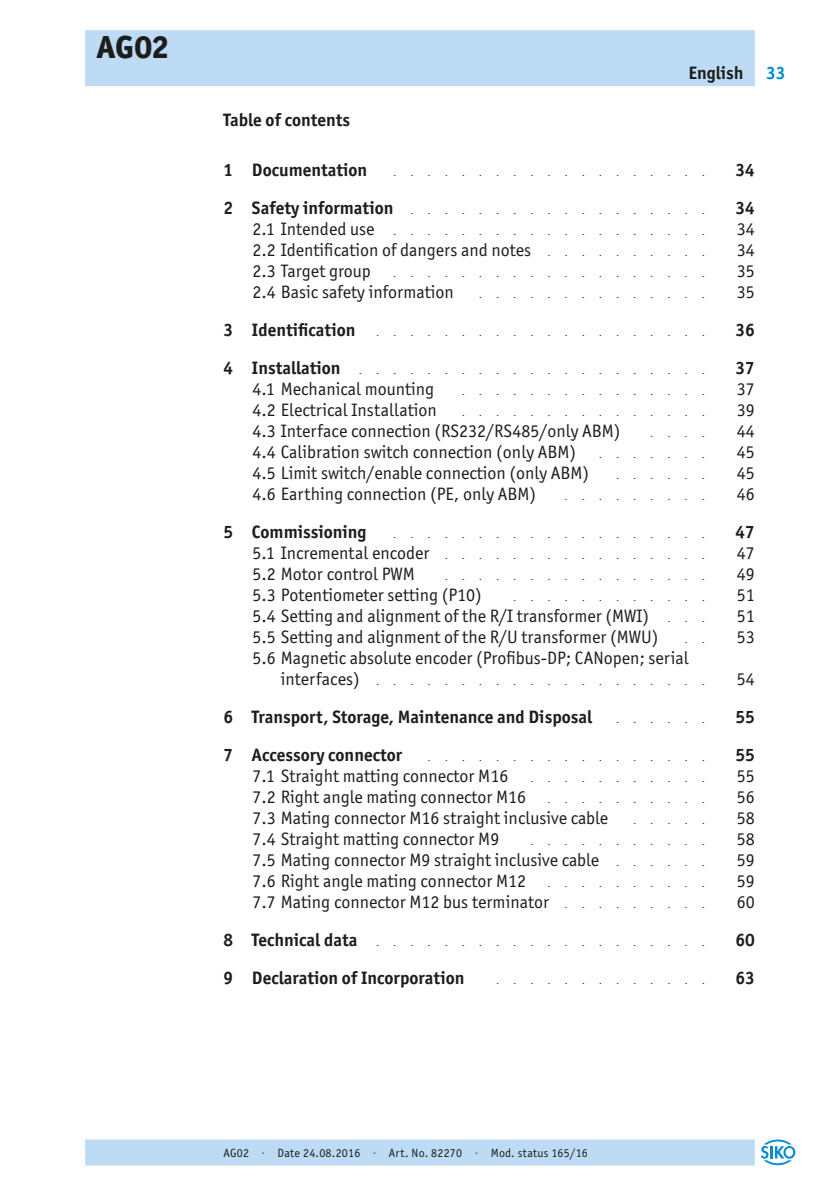
<style>
.page{position:relative;width:840px;height:1191px;background:#fff}
.page>*{position:absolute;margin:0;border:0;box-sizing:border-box;transform-origin:0 0}
._99__Kopf-Geraet_1-Z{font:800 32px "Officina Sans ITC Pro";color:#1d1d1b}
.t1{font:18px/21px "Officina Sans ITC Pro";color:#1d1d1b}
._01__Inhaltsverzeich{font:700 18px "Officina Sans ITC Pro";color:#1d1d1b}
._99__Kopf-Geraet_2-Z{font:700 18px "Officina Sans ITC Pro";color:#1d1d1b}
._99__Seitennummerier{font:700 18px "Officina Sans ITC Pro";color:#008bd2}
._99__Fuss{font:12px "Officina Sans ITC Pro";letter-spacing:.02em;color:#1d1d1b}
</style>
<div class="page">
<div style="left:85px;top:30px;width:669px;height:56px;background:#bddbf5"></div>
<div style="left:85px;top:1139px;width:669px;height:26px;background:#bddbf5"></div>
<svg style="left:761px;top:1139px;width:33px;height:26px"></svg>
<p class="_99__Kopf-Geraet_1-Z" style="left:96px;top:26px;width:73px">AG02</p>
<p class="_99__Kopf-Geraet_2-Z" style="left:688px;top:62px;width:57px">English</p>
<p class="_01__Inhaltsverzeich" style="left:223px;top:109px;width:128px">Table of contents</p>
<p class="_01__Inhaltsverzeich" style="left:223px;top:158px;width:145px">1 Documentation</p>
<p class="_01__Inhaltsverzeich" style="left:735px;top:158px;width:21px">34</p>
<p class="_01__Inhaltsverzeich" style="left:223px;top:196px;width:171px">2 Safety information</p>
<p class="_01__Inhaltsverzeich" style="left:735px;top:196px;width:21px">34</p>
<p class="t1" style="left:252px;top:218px;width:123px">2.1 Intended use</p>
<p class="t1" style="left:736px;top:218px;width:19px">34</p>
<p class="t1" style="left:252px;top:239px;width:280px">2.2 Identification of dangers and notes</p>
<p class="t1" style="left:736px;top:239px;width:19px">34</p>
<p class="t1" style="left:252px;top:260px;width:120px">2.3 Target group</p>
<p class="t1" style="left:736px;top:260px;width:19px">35</p>
<p class="t1" style="left:252px;top:281px;width:202px">2.4 Basic safety information</p>
<p class="t1" style="left:736px;top:281px;width:19px">35</p>
<p class="_01__Inhaltsverzeich" style="left:223px;top:318px;width:133px">3 Identification</p>
<p class="_01__Inhaltsverzeich" style="left:735px;top:318px;width:21px">36</p>
<p class="_01__Inhaltsverzeich" style="left:223px;top:356px;width:118px">4 Installation</p>
<p class="_01__Inhaltsverzeich" style="left:735px;top:356px;width:21px">37</p>
<p class="t1" style="left:252px;top:378px;width:183px">4.1 Mechanical mounting</p>
<p class="t1" style="left:736px;top:378px;width:19px">37</p>
<p class="t1" style="left:252px;top:399px;width:186px">4.2 Electrical Installation</p>
<p class="t1" style="left:736px;top:399px;width:19px">39</p>
<p class="t1" style="left:252px;top:420px;width:369px">4.3 Interface connection (RS232/RS485/only ABM)</p>
<p class="t1" style="left:736px;top:420px;width:19px">44</p>
<p class="t1" style="left:252px;top:441px;width:325px">4.4 Calibration switch connection (only ABM)</p>
<p class="t1" style="left:736px;top:441px;width:19px">45</p>
<p class="t1" style="left:252px;top:462px;width:338px">4.5 Limit switch/enable connection (only ABM)</p>
<p class="t1" style="left:736px;top:462px;width:19px">45</p>
<p class="t1" style="left:252px;top:483px;width:285px">4.6 Earthing connection (PE, only ABM)</p>
<p class="t1" style="left:736px;top:483px;width:19px">46</p>
<p class="_01__Inhaltsverzeich" style="left:223px;top:520px;width:144px">5 Commissioning</p>
<p class="_01__Inhaltsverzeich" style="left:735px;top:520px;width:21px">47</p>
<p class="t1" style="left:252px;top:542px;width:178px">5.1 Incremental encoder</p>
<p class="t1" style="left:736px;top:542px;width:19px">47</p>
<p class="t1" style="left:252px;top:563px;width:164px">5.2 Motor control PWM</p>
<p class="t1" style="left:736px;top:563px;width:19px">49</p>
<p class="t1" style="left:252px;top:584px;width:231px">5.3 Potentiometer setting (P10)</p>
<p class="t1" style="left:736px;top:584px;width:19px">51</p>
<p class="t1" style="left:252px;top:605px;width:398px">5.4 Setting and alignment of the R/I transformer (MWI)</p>
<p class="t1" style="left:736px;top:605px;width:19px">51</p>
<p class="t1" style="left:252px;top:626px;width:407px">5.5 Setting and alignment of the R/U transformer (MWU)</p>
<p class="t1" style="left:736px;top:626px;width:19px">53</p>
<p class="t1" style="left:281px;top:647px;width:409px;text-indent:-28px">5.6 Magnetic absolute encoder (Profibus-DP; CANopen; serial interfaces)</p>
<p class="t1" style="left:736px;top:668px;width:19px">54</p>
<p class="_01__Inhaltsverzeich" style="left:223px;top:706px;width:370px">6 Transport, Storage, Maintenance and Disposal</p>
<p class="_01__Inhaltsverzeich" style="left:735px;top:706px;width:21px">55</p>
<p class="_01__Inhaltsverzeich" style="left:223px;top:744px;width:180px">7 Accessory connector</p>
<p class="_01__Inhaltsverzeich" style="left:735px;top:744px;width:21px">55</p>
<p class="t1" style="left:252px;top:765px;width:257px">7.1 Straight matting connector M16</p>
<p class="t1" style="left:736px;top:765px;width:19px">55</p>
<p class="t1" style="left:252px;top:786px;width:275px">7.2 Right angle mating connector M16</p>
<p class="t1" style="left:736px;top:786px;width:19px">56</p>
<p class="t1" style="left:252px;top:807px;width:357px">7.3 Mating connector M16 straight inclusive cable</p>
<p class="t1" style="left:736px;top:807px;width:19px">58</p>
<p class="t1" style="left:252px;top:828px;width:248px">7.4 Straight matting connector M9</p>
<p class="t1" style="left:736px;top:828px;width:19px">58</p>
<p class="t1" style="left:252px;top:849px;width:348px">7.5 Mating connector M9 straight inclusive cable</p>
<p class="t1" style="left:736px;top:849px;width:19px">59</p>
<p class="t1" style="left:252px;top:870px;width:275px">7.6 Right angle mating connector M12</p>
<p class="t1" style="left:736px;top:870px;width:19px">59</p>
<p class="t1" style="left:252px;top:891px;width:298px">7.7 Mating connector M12 bus terminator</p>
<p class="t1" style="left:736px;top:891px;width:19px">60</p>
<p class="_01__Inhaltsverzeich" style="left:223px;top:929px;width:135px">8 Technical data</p>
<p class="_01__Inhaltsverzeich" style="left:735px;top:929px;width:21px">60</p>
<p class="_01__Inhaltsverzeich" style="left:223px;top:967px;width:242px">9 Declaration of Incorporation</p>
<p class="_01__Inhaltsverzeich" style="left:735px;top:967px;width:21px">63</p>
<p class="_99__Seitennummerier" style="left:765px;top:62px;width:21px">33</p>
<p class="_99__Fuss" style="left:223px;top:1145px;width:365px">AG02 · Date 24.08.2016 · Art. No. 82270 · Mod. status 165/16</p>
</div>
